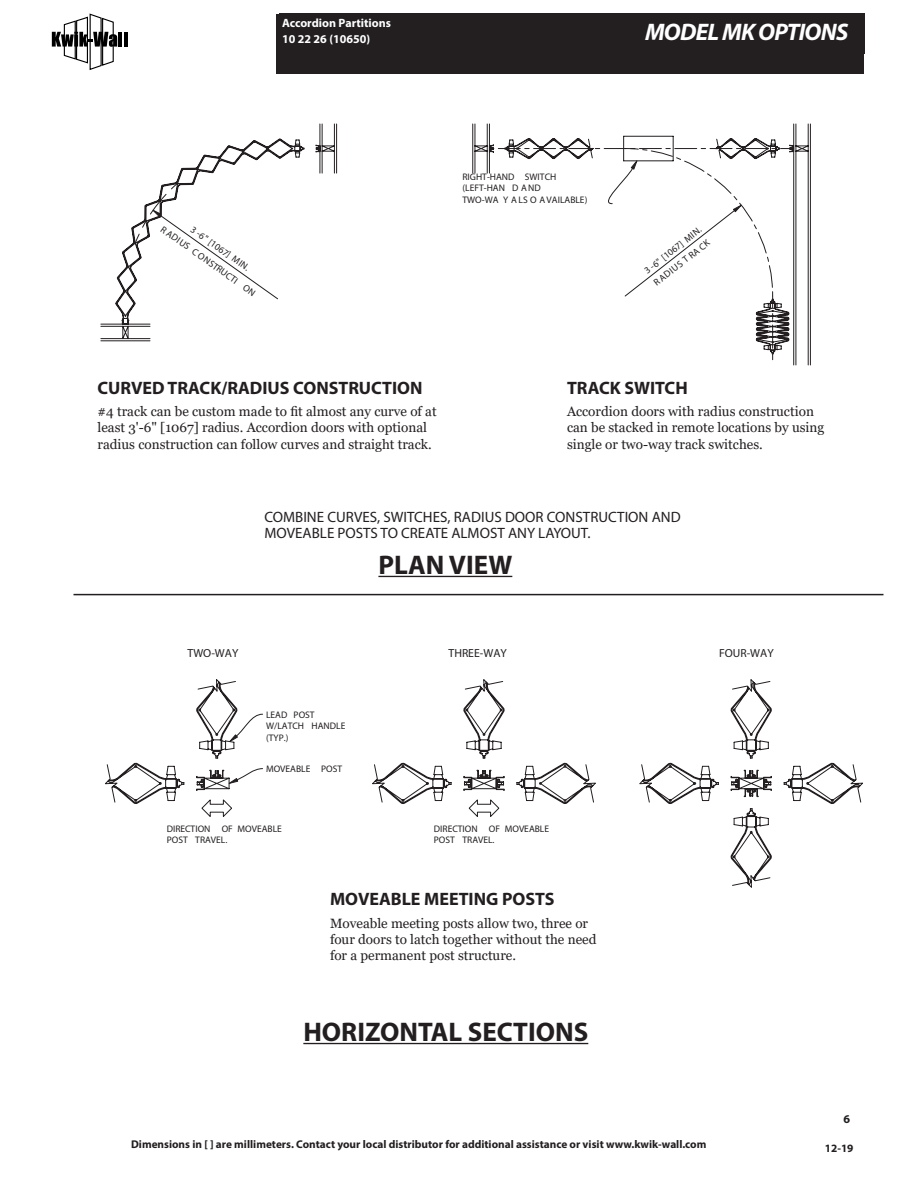
<style>
.page{position:relative;width:918px;height:1188px;background:#fff}
.page>*{position:absolute;margin:0;border:0;box-sizing:border-box;transform-origin:0 0}
.t1{font:700 27px "Myriad Pro";color:#231f20}
.t2{font:italic 700 24px "Myriad Pro";letter-spacing:-.03em;color:#fff}
.t3{font:700 18px "Myriad Pro";color:#231f20}
.t4{font:15px "Myriad Pro";color:#231f20}
.t5{font:13.5px "Georgia";color:#231f20}
.t6{font:700 12px/16.5px "Myriad Pro";color:#fff}
.t7{font:700 12px "Myriad Pro";color:#231f20}
.t8{font:11.7px "Myriad Pro";color:#231f20}
.t9{font:700 11.25px "Myriad Pro";color:#231f20}
.t10{font:9.45px/11.4px "Myriad Pro";color:#231f20}
</style>
<div class="page">
<div style="left:277px;top:15px;width:587px;height:59px;background:#231f20"></div>
<div style="left:279px;top:14px;width:586px;height:40px;background:#231f20"></div>
<svg style="left:52px;top:13px;width:48px;height:57px"></svg>
<hr style="left:303px;top:1043px;width:285px;height:1px;background:#231f20">
<hr style="left:378px;top:576px;width:134px;height:1px;background:#231f20">
<hr style="left:74px;top:594px;width:810px;height:1px;background:#231f20">
<svg style="left:100px;top:13px;width:237px;height:329px"></svg>
<svg style="left:134px;top:183px;width:145px;height:117px"></svg>
<svg style="left:472px;top:123px;width:339px;height:243px"></svg>
<svg style="left:105px;top:679px;width:418px;height:125px"></svg>
<svg style="left:523px;top:679px;width:340px;height:209px"></svg>
<svg style="left:201px;top:798px;width:32px;height:19px"></svg>
<svg style="left:468px;top:798px;width:32px;height:19px"></svg>
<svg style="left:228px;top:768px;width:35px;height:16px"></svg>
<svg style="left:229px;top:713px;width:34px;height:30px"></svg>
<p class="t6" style="left:282px;top:14px;width:110px">Accordion Partitions<br>10 22 26 (10650)</p>
<p class="t2" style="left:645px;top:16px;width:205px">MODEL MK OPTIONS</p>
<p class="t10" style="left:176px;top:207px;width:115px;line-height:17.1px;text-align:center;rotate:35deg">3 -6" [1067] MIN.<br>R ADIUS CONSTRUCTI ON</p>
<p class="t10" style="left:463px;top:171px;width:126px">RIGHT-HAND SWITCH (LEFT-HAN D AND<br>TWO-WA Y A LS O AVAILABLE)</p>
<p class="t10" style="left:641px;top:265px;width:71px;line-height:15.3px;rotate:-38deg">3 -6" [1067] MIN.<br>RADIUS T RA CK</p>
<p class="t3" style="left:98px;top:376px;width:327px">CURVED TRACK/RADIUS CONSTRUCTION</p>
<p class="t5" style="left:98px;top:403px;width:341px">#4 track can be custom made to fit almost any curve of at</p>
<p class="t5" style="left:98px;top:419px;width:331px">least 3'-6" [1067] radius. Accordion doors with optional</p>
<p class="t5" style="left:98px;top:436px;width:336px">radius construction can follow curves and straight track.</p>
<p class="t3" style="left:567px;top:376px;width:122px">TRACK SWITCH</p>
<p class="t5" style="left:567px;top:403px;width:248px">Accordion doors with radius construction</p>
<p class="t5" style="left:567px;top:419px;width:259px">can be stacked in remote locations by using</p>
<p class="t5" style="left:567px;top:436px;width:197px">single or two-way track switches.</p>
<p class="t4" style="left:264px;top:508px;width:418px">COMBINE CURVES, SWITCHES, RADIUS DOOR CONSTRUCTION AND</p>
<p class="t4" style="left:264px;top:524px;width:328px">MOVEABLE POSTS TO CREATE ALMOST ANY LAYOUT.</p>
<p class="t1" style="left:378px;top:547px;width:135px">PLAN VIEW</p>
<p class="t8" style="left:188px;top:646px;width:52px">TWO-WAY</p>
<p class="t8" style="left:449px;top:646px;width:60px">THREE-WAY</p>
<p class="t8" style="left:719px;top:646px;width:56px">FOUR-WAY</p>
<p class="t10" style="left:266px;top:709px;width:81px">LEAD POST<br>W/LATCH HANDLE (TYP.)</p>
<p class="t10" style="left:266px;top:763px;width:78px">MOVEABLE POST</p>
<p class="t10" style="left:167px;top:823px;width:117px">DIRECTION OF MOVEABLE<br>POST TRAVEL.</p>
<p class="t10" style="left:434px;top:823px;width:117px">DIRECTION OF MOVEABLE<br>POST TRAVEL.</p>
<p class="t3" style="left:330px;top:887px;width:226px">MOVEABLE MEETING POSTS</p>
<p class="t5" style="left:330px;top:915px;width:260px">Moveable meeting posts allow two, three or</p>
<p class="t5" style="left:330px;top:931px;width:268px">four doors to latch together without the need</p>
<p class="t5" style="left:330px;top:947px;width:188px">for a permanent post structure.</p>
<p class="t1" style="left:303px;top:1014px;width:286px">HORIZONTAL SECTIONS</p>
<p class="t7" style="left:843px;top:1111px;width:8px">6</p>
<p class="t9" style="left:131px;top:1136px;width:577px">Dimensions in [ ] are millimeters. Contact your local distributor for additional assistance or visit www.kwik-wall.com</p>
<p class="t9" style="left:825px;top:1141px;width:30px">12-19</p>
</div>
